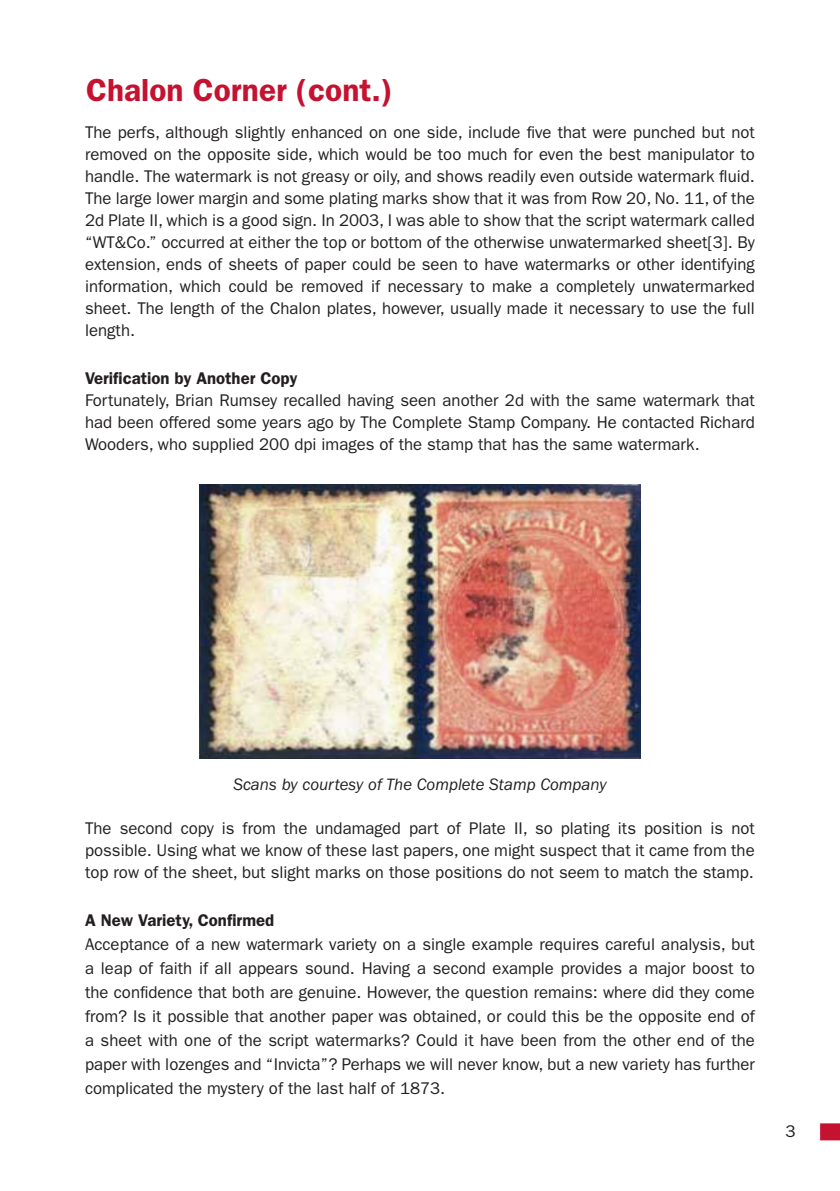
<style>
.page{position:relative;width:840px;height:1191px;background:#fff}
.page>*{position:absolute;margin:0;border:0;box-sizing:border-box;transform-origin:0 0}
.t1{font:600 32px "ITC Franklin Gothic Std";color:#c41230}
.t2{font:17px/22px "ITC Franklin Gothic Std";color:#231f20;text-align:justify}
.t3{font:600 17px "ITC Franklin Gothic Std";color:#231f20}
.t4{font:italic 17px "ITC Franklin Gothic Std";color:#231f20}
</style>
<div class="page">
<div style="left:819px;top:1123px;width:20px;height:17px;background:#c41230"></div>
<img style="left:200px;top:484px;width:217px;height:274px">
<img style="left:417px;top:484px;width:222px;height:274px">
<h1 class="t1" style="left:86px;top:71px;width:308px">Chalon Corner (cont.)</h1>
<p class="t2" style="left:85px;top:121px;width:671px">The perfs, although slightly enhanced on one side, include five that were punched but not removed on the opposite side, which would be too much for even the best manipulator to handle. The watermark is not greasy or oily, and shows readily even outside watermark fluid.<br>The large lower margin and some plating marks show that it was from Row 20, No. 11, of the 2d Plate II, which is a good sign. In 2003, I was able to show that the script watermark called “WT&amp;Co.” occurred at either the top or bottom of the otherwise unwatermarked sheet[3]. By extension, ends of sheets of paper could be seen to have watermarks or other identifying information, which could be removed if necessary to make a completely unwatermarked sheet. The length of the Chalon plates, however, usually made it necessary to use the full length.</p>
<p class="t3" style="left:85px;top:368px;width:214px">Verification by Another Copy</p>
<p class="t2" style="left:85px;top:389px;width:671px">Fortunately, Brian Rumsey recalled having seen another 2d with the same watermark that had been offered some years ago by The Complete Stamp Company. He contacted Richard Wooders, who supplied 200 dpi images of the stamp that has the same watermark.</p>
<p class="t4" style="left:233px;top:775px;width:374px">Scans by courtesy of The Complete Stamp Company</p>
<p class="t2" style="left:85px;top:817px;width:671px">The second copy is from the undamaged part of Plate II, so plating its position is not possible. Using what we know of these last papers, one might suspect that it came from the top row of the sheet, but slight marks on those positions do not seem to match the stamp.</p>
<p class="t3" style="left:85px;top:910px;width:190px">A New Variety, Confirmed</p>
<p class="t2" style="left:85px;top:932px;width:671px;line-height:24px">Acceptance of a new watermark variety on a single example requires careful analysis, but a leap of faith if all appears sound. Having a second example provides a major boost to the confidence that both are genuine. However, the question remains: where did they come from? Is it possible that another paper was obtained, or could this be the opposite end of a sheet with one of the script watermarks? Could it have been from the other end of the paper with lozenges and “Invicta”? Perhaps we will never know, but a new variety has further complicated the mystery of the last half of 1873.</p>
<p class="t2" style="left:785px;top:1120px;width:12px">3</p>
</div>
